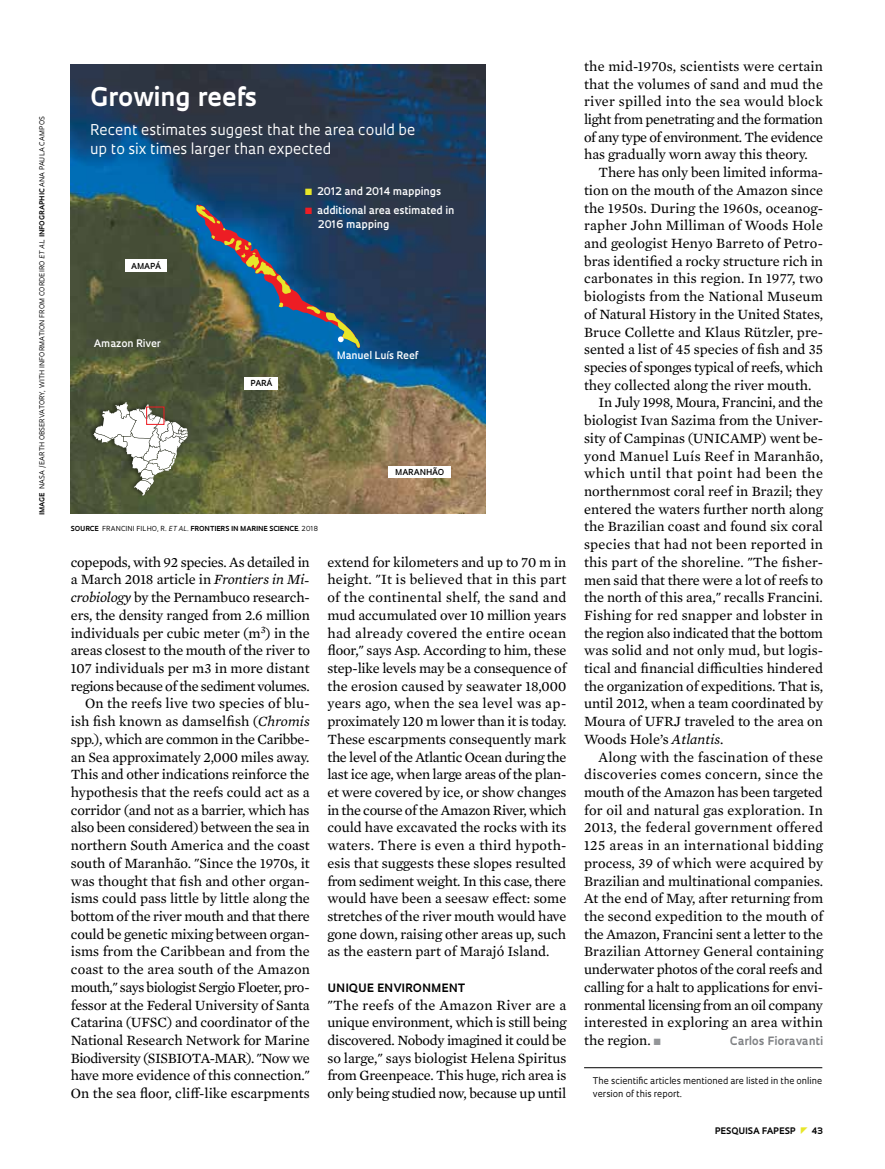
<style>
.page{position:relative;width:885px;height:1169px;background:#fff}
.page>*{position:absolute;margin:0;border:0;box-sizing:border-box;transform-origin:0 0}
.t1{font:700 25.05px "Oculum";color:#fff}
.t2{font:14.4px/17.7px "Mercury Text G2";color:#000;text-align:justify}
.t3{font:14.4px "Mercury Text G2";letter-spacing:.02em;color:#000}
.t4{font:14.4px "Mercury Text G2";letter-spacing:-.02em;color:#000}
.t5{font:14.4px/18.3px "Oculum";color:#fff}
.t6{font:14.4px "Mercury Text G2";letter-spacing:.025em;color:#000}
.t7{font:14.4px "Mercury Text G2";letter-spacing:-.025em;color:#000}
.t8{font:14.4px "Mercury Text G2";letter-spacing:.04em;color:#000}
.t9{font:700 11.25px "Oculum";letter-spacing:.03em;color:#000}
.t10{font:700 11.25px "Oculum";letter-spacing:.01em;color:#808285}
.t11{font:600 10.35px/14.1px "Oculum";color:#fff}
.t12{font:600 10.05px "Oculum";color:#fff}
.t13{font:9px/13.4px "Oculum";color:#000}
.t14{font:700 8.7px "Oculum";letter-spacing:.015em;color:#000}
.t15{font:600 7.95px "Oculum";letter-spacing:.01em;color:#000}
.t16{font:6.75px "Oculum";letter-spacing:.02em;color:#000}
.t17{font:700 6.75px "Oculum";letter-spacing:.015em;color:#000}
.s1{font-weight:700}
.s2{font-style:italic}
.s3{color:#e7e629}
.s4{color:#ed1d24}
.s5{font-weight:400}
.s6{font-weight:400;font-style:italic}
.s7{color:#939598}
</style>
<div class="page">
<img style="left:71px;top:64px;width:415px;height:449px">
<div style="left:87px;top:398px;width:103px;height:102px;background:#000;opacity:.55"></div>
<svg style="left:94px;top:402px;width:94px;height:94px"></svg>
<div style="left:146px;top:406px;width:18px;height:19px;border:1px solid #ed1d24"></div>
<div style="left:125px;top:259px;width:42px;height:13px;background:#fff"></div>
<div style="left:245px;top:377px;width:33px;height:13px;background:#fff"></div>
<div style="left:389px;top:466px;width:62px;height:12px;background:#fff"></div>
<img style="left:196px;top:204px;width:164px;height:144px">
<hr style="left:584px;top:1067px;width:238px;height:1px;background:#000">
<p class="t16" style="left:38px;top:515px;width:400px;rotate:-90deg"><span class="s1">IMAGE</span> NASA /EARTH OBSERVATORY, WITH INFORMATION FROM CORDEIRO <span class="s2">ET AL</span>. <span class="s1">INFOGRAPHIC</span> ANA PAULA CAMPOS</p>
<h1 class="t1" style="left:90px;top:80px;width:168px">Growing reefs</h1>
<p class="t5" style="left:90px;top:120px;width:327px">Recent estimates suggest that the area could be up to six times larger than expected</p>
<p class="t15" style="left:131px;top:260px;width:31px">AMAPÁ</p>
<p class="t12" style="left:94px;top:337px;width:68px">Amazon River</p>
<p class="t11" style="left:305px;top:184px;width:137px"><span class="s3">■</span> 2012 and 2014 mappings</p>
<p class="t11" style="left:318px;top:202px;width:138px;text-indent:-13px"><span class="s4">■</span> additional area estimated in<br>2016 mapping</p>
<p class="t15" style="left:251px;top:378px;width:23px">PARÁ</p>
<p class="t12" style="left:337px;top:349px;width:83px">Manuel Luís Reef</p>
<p class="t15" style="left:395px;top:467px;width:51px">MARANHÃO</p>
<p class="t17" style="left:71px;top:524px;width:249px">SOURCE <span class="s5">FRANCINI FILHO, R.</span> <span class="s6">ET AL.</span> FRONTIERS IN MARINE SCIENCE<span class="s5">. 2018</span></p>
<p class="t2" style="left:71px;top:552px;width:241px;text-align:right">copepods, with 92 species. As detailed in a March 2018 article in <span class="s2">Frontiers in Mi&shy;crobiology</span> by the Pernambuco research&shy;ers, the density ranged from 2.6 million individuals per cubic meter (m<sup>3</sup>) in the areas closest to the mouth of the river to 107 individuals per m3 in more distant regions because of the sediment volumes.<br>On the reefs live two species of blu&shy;ish fish known as damselfish (<span class="s2">Chromis </span>spp.), which are common in the Caribbe&shy;an Sea approximately 2,000 miles away.<br>This and other indications reinforce the hypothesis that the reefs could act as a corridor (and not as a barrier, which has also been considered) between the sea in northern South America and the coast south of Maranhão. "Since the 1970s, it was thought that fish and other organ&shy;isms could pass little by little along the bottom of the river mouth and that there could be genetic mixing between organ&shy;isms from the Caribbean and from the coast to the area south of the Amazon mouth," says biologist Sergio Floeter, pro&shy;fessor at the Federal University of Santa Catarina (UFSC) and coordinator of the National Research Network for Marine Biodiversity (SISBIOTA-MAR). "Now we have more evidence of this connection." On the sea floor, cliff-like escarpments</p>
<p class="t2" style="left:327px;top:552px;width:241px">extend for kilometers and up to 70 m in height. "It is believed that in this part of the continental shelf, the sand and mud accumulated over 10 million years had already covered the entire ocean floor," says Asp. According to him, these step-like levels may be a consequence of the erosion caused by seawater 18,000 years ago, when the sea level was ap&shy;proximately 120 m lower than it is today.<br>These escarpments consequently mark the level of the Atlantic Ocean during the last ice age, when large areas of the plan&shy;et were covered by ice, or show changes in the course of the Amazon River, which could have excavated the rocks with its waters. There is even a third hypoth&shy;esis that suggests these slopes resulted from sediment weight. In this case, there would have been a seesaw effect: some stretches of the river mouth would have gone down, raising other areas up, such as the eastern part of Marajó Island.</p>
<p class="t9" style="left:327px;top:980px;width:139px">UNIQUE ENVIRONMENT</p>
<p class="t2" style="left:327px;top:995px;width:241px">"The reefs of the Amazon River are a unique environment, which is still being discovered. Nobody imagined it could be so large," says biologist Helena Spiritus from Greenpeace. This huge, rich area is only being studied now, because up until</p>
<p class="t2" style="left:584px;top:56px;width:241px">the mid-1970s, scientists were certain that the volumes of sand and mud the river spilled into the sea would block light from penetrating and the formation of any type of environment. The evidence has gradually worn away this theory.</p>
<p class="t2" style="left:599px;top:163px;width:226px">There has only been limited informa-</p>
<p class="t2" style="left:584px;top:180px;width:240px">tion on the mouth of the Amazon since</p>
<p class="t2" style="left:584px;top:198px;width:240px">the 1950s. During the 1960s, oceanog-</p>
<p class="t2" style="left:584px;top:216px;width:240px">rapher John Milliman of Woods Hole</p>
<p class="t2" style="left:584px;top:233px;width:240px">and geologist Henyo Barreto of Petro-</p>
<p class="t2" style="left:584px;top:251px;width:241px">bras identified a rocky structure rich in</p>
<p class="t2" style="left:584px;top:269px;width:241px">carbonates in this region. In 1977, two</p>
<p class="t2" style="left:584px;top:287px;width:240px">biologists from the National Museum</p>
<p class="t2" style="left:584px;top:304px;width:241px">of Natural History in the United States,</p>
<p class="t2" style="left:584px;top:322px;width:240px">Bruce Collette and Klaus Rützler, pre-</p>
<p class="t2" style="left:584px;top:340px;width:240px">sented a list of 45 species of fish and 35</p>
<p class="t4" style="left:584px;top:357px;width:240px">species of sponges typical of reefs, which</p>
<p class="t2" style="left:584px;top:375px;width:229px">they collected along the river mouth.</p>
<p class="t2" style="left:598px;top:393px;width:226px">In July 1998, Moura, Francini, and the</p>
<p class="t2" style="left:584px;top:410px;width:240px">biologist Ivan Sazima from the Univer-</p>
<p class="t2" style="left:584px;top:428px;width:240px">sity of Campinas (UNICAMP) went be-</p>
<p class="t3" style="left:584px;top:445px;width:241px">yond Manuel Luís Reef in Maranhão,</p>
<p class="t8" style="left:584px;top:463px;width:240px">which until that point had been the</p>
<p class="t2" style="left:584px;top:481px;width:240px">northernmost coral reef in Brazil; they</p>
<p class="t2" style="left:584px;top:499px;width:240px">entered the waters further north along</p>
<p class="t2" style="left:584px;top:517px;width:241px">the Brazilian coast and found six coral</p>
<p class="t3" style="left:584px;top:534px;width:240px">species that had not been reported in</p>
<p class="t2" style="left:584px;top:552px;width:240px">this part of the shoreline. "The fisher-</p>
<p class="t2" style="left:584px;top:570px;width:241px">men said that there were a lot of reefs to</p>
<p class="t2" style="left:584px;top:588px;width:240px">the north of this area," recalls Francini.</p>
<p class="t2" style="left:584px;top:605px;width:240px">Fishing for red snapper and lobster in</p>
<p class="t4" style="left:584px;top:622px;width:240px">the region also indicated that the bottom</p>
<p class="t2" style="left:584px;top:641px;width:240px">was solid and not only mud, but logis-</p>
<p class="t2" style="left:584px;top:658px;width:240px">tical and financial difficulties hindered</p>
<p class="t2" style="left:584px;top:676px;width:241px">the organization of expeditions. That is,</p>
<p class="t2" style="left:584px;top:694px;width:241px">until 2012, when a team coordinated by</p>
<p class="t2" style="left:584px;top:711px;width:240px">Moura of UFRJ traveled to the area on</p>
<p class="t2" style="left:584px;top:729px;width:141px">Woods Hole’s <span class="s2">Atlantis</span>.</p>
<p class="t3" style="left:598px;top:746px;width:226px">Along with the fascination of these</p>
<p class="t6" style="left:584px;top:764px;width:241px">discoveries comes concern, since the</p>
<p class="t2" style="left:584px;top:782px;width:240px">mouth of the Amazon has been targeted</p>
<p class="t2" style="left:584px;top:800px;width:240px">for oil and natural gas exploration. In</p>
<p class="t3" style="left:584px;top:817px;width:240px">2013, the federal government offered</p>
<p class="t6" style="left:584px;top:835px;width:240px">125 areas in an international bidding</p>
<p class="t2" style="left:584px;top:853px;width:241px">process, 39 of which were acquired by</p>
<p class="t2" style="left:584px;top:871px;width:240px">Brazilian and multinational companies.</p>
<p class="t2" style="left:584px;top:888px;width:241px">At the end of May, after returning from</p>
<p class="t2" style="left:584px;top:906px;width:240px">the second expedition to the mouth of</p>
<p class="t2" style="left:584px;top:924px;width:240px">the Amazon, Francini sent a letter to the</p>
<p class="t2" style="left:584px;top:942px;width:241px">Brazilian Attorney General containing</p>
<p class="t4" style="left:584px;top:958px;width:240px">underwater photos of the coral reefs and</p>
<p class="t2" style="left:584px;top:977px;width:240px">calling for a halt to applications for envi-</p>
<p class="t7" style="left:584px;top:994px;width:240px">ronmental licensing from an oil company</p>
<p class="t2" style="left:584px;top:1012px;width:240px">interested in exploring an area within</p>
<p class="t2" style="left:584px;top:1030px;width:78px">the region. <span class="s7">■</span></p>
<p class="t10" style="left:730px;top:1033px;width:95px">Carlos Fioravanti</p>
<p class="t13" style="left:593px;top:1073px;width:231px">The scientific articles mentioned are listed in the online version of this report.</p>
<p class="t14" style="left:715px;top:1124px;width:82px">PESQUISA FAPESP</p>
<p class="t14" style="left:811px;top:1124px;width:13px">43</p>
</div>
